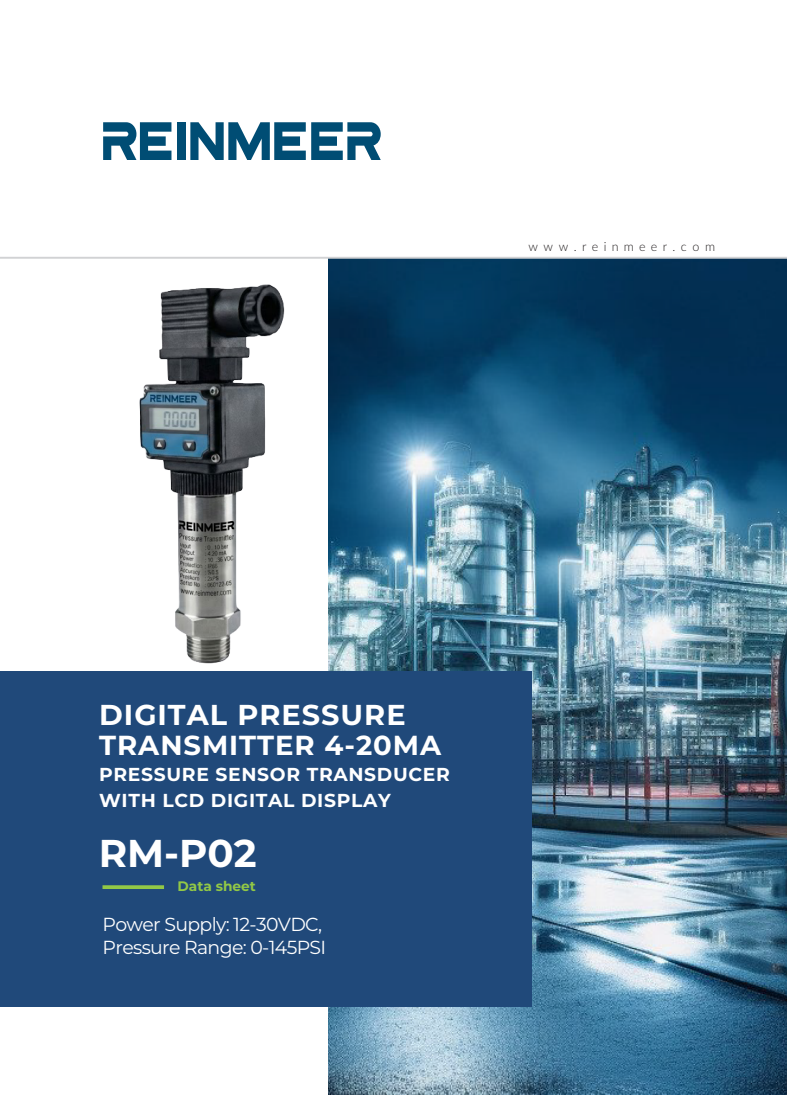
<style>
.page{position:relative;width:787px;height:1095px;background:#fff}
.page>*{position:absolute;margin:0;border:0;box-sizing:border-box;transform-origin:0 0}
.t1{font:700 38.75px "Montserrat";color:#fff}
.t2{font:700 28.75px "Montserrat";letter-spacing:.035em;color:#fff}
.t3{font:700 27.5px "Montserrat";letter-spacing:.035em;color:#fff}
.t4{font:18.88px/22.6px "Montserrat";letter-spacing:-.035em;color:#fff}
.t5{font:700 18.75px/26.2px "Montserrat";letter-spacing:.035em;color:#fff}
.t6{font:700 13.75px "Montserrat";color:#92c846}
.t7{font:300 12.5px "Lato";letter-spacing:.42em;color:#231f20}
</style>
<div class="page">
<img style="left:329px;top:259px;width:458px;height:836px">
<hr style="left:0;top:257px;width:787px;height:2px;background:#d1d2d4">
<div style="left:177px;top:122px;width:9px;height:38px;background:#004d74"></div>
<svg style="left:190px;top:122px;width:191px;height:38px"></svg>
<svg style="left:103px;top:122px;width:68px;height:38px"></svg>
<div style="left:0;top:671px;width:531px;height:335px;background:#20497a"></div>
<svg style="left:102px;top:885px;width:62px;height:4px"></svg>
<img style="left:139px;top:284px;width:146px;height:380px">
<p class="t7" style="left:528px;top:238px;width:188px">www.reinmeer.com</p>
<h2 class="t2" style="left:99px;top:694px;width:308px">DIGITAL PRESSURE</h2>
<h3 class="t3" style="left:99px;top:725px;width:343px">TRANSMITTER 4-20MA</h3>
<p class="t5" style="left:99px;top:760px;width:352px">PRESSURE SENSOR TRANSDUCER<br>WITH LCD DIGITAL DISPLAY</p>
<h1 class="t1" style="left:99px;top:825px;width:159px">RM-P02</h1>
<p class="t6" style="left:177px;top:876px;width:80px">Data sheet</p>
<p class="t4" style="left:103px;top:912px;width:225px">Power Supply: 12-30VDC,<br>Pressure Range: 0-145PSI</p>
</div>
